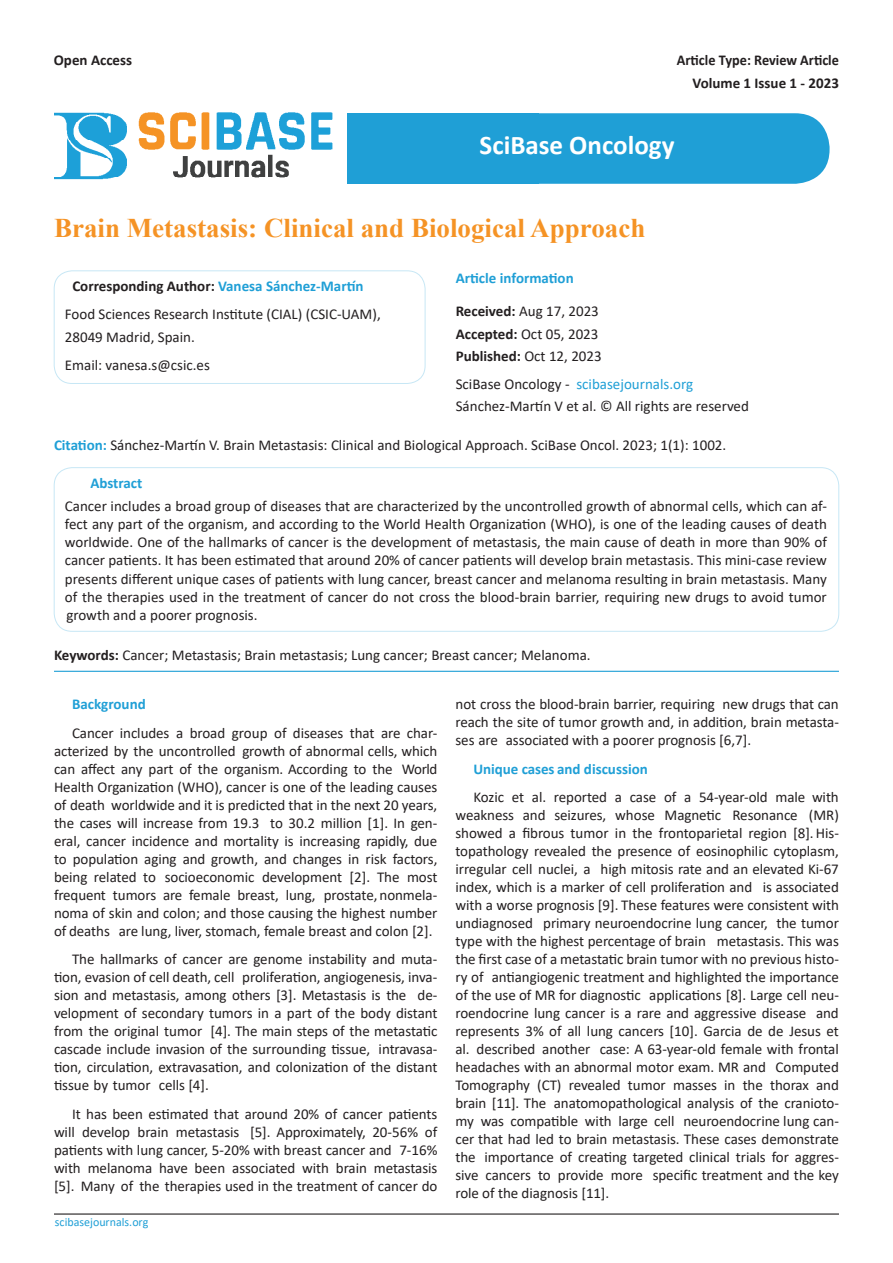
<style>
.page{position:relative;width:893px;height:1263px;background:#fff}
.page>*{position:absolute;margin:0;border:0;box-sizing:border-box;transform-origin:0 0}
.t1{font:700 27px "Times New Roman";color:#f59325}
.t2{font:700 27px "Calibri";color:#fff}
.Body_Text{font:15px/18px "Calibri";color:#231f20;text-align:justify}
.Default{font:15px/18px "Calibri";color:#231f20;text-align:justify}
.t3{font:700 15px "Calibri";color:#231f20}
.Body_Text-2{font:700 15px "Calibri";color:#1f9fd6}
.t4{font:700 15px "Calibri";color:#231f20;scale:.95 1}
.t5{font:12px "Calibri";color:#1f9fd6}
.s1{color:#1f9fd6}
.s2{font-weight:700}
.s3{font-weight:700;color:#1f9fd6}
</style>
<div class="page">
<div style="left:403px;top:113px;width:427px;height:71px;background:#1f9fd6;border-radius:34px"></div>
<img style="left:54px;top:112px;width:294px;height:72px">
<div style="left:348px;top:113px;width:191px;height:71px;background:#1f9fd6"></div>
<div style="left:54px;top:271px;width:371px;height:113px;border:1px solid #c7e7f5;border-radius:18px"></div>
<div style="left:54px;top:467px;width:785px;height:164px;border:1px solid #c7e7f5;border-radius:18px"></div>
<hr style="left:54px;top:1213px;width:785px;height:1px;background:#231f20">
<hr style="left:54px;top:671px;width:785px;height:1px;background:#1f9fd6">
<p class="t3" style="left:54px;top:50px;width:80px">Open Access</p>
<p class="t4" style="left:677px;top:50px;width:172px">Article Type: Review Article</p>
<p class="t3" style="left:692px;top:72px;width:148px">Volume 1 Issue 1 - 2023</p>
<p class="t2" style="left:480px;top:125px;width:196px">SciBase Oncology</p>
<p class="t1" style="left:54px;top:208px;width:593px">Brain Metastasis: Clinical and Biological Approach</p>
<p class="t3" style="left:72px;top:276px;width:293px">Corresponding Author: <span class="s1">Vanesa Sánchez-Martín</span></p>
<p class="Body_Text" style="left:65px;top:303px;width:317px;line-height:22.5px">Food Sciences Research Institute (CIAL) (CSIC-UAM),<br>28049 Madrid, Spain.</p>
<p class="Body_Text" style="left:65px;top:355px;width:147px">Email: vanesa.s@csic.es</p>
<p class="Body_Text-2" style="left:456px;top:267px;width:120px">Article information</p>
<p class="Body_Text" style="left:456px;top:299px;width:148px;line-height:22.5px;text-align:left"><span class="s2">Received:</span> Aug 17, 2023<br><span class="s2">Accepted:</span> Oct 05, 2023<br><span class="s2">Published:</span> Oct 12, 2023</p>
<p class="Body_Text" style="left:456px;top:372px;width:295px;line-height:22.5px">SciBase Oncology - <span class="s1">scibasejournals.org<br></span>Sánchez-Martín V et al. © All rights are reserved</p>
<p class="Body_Text" style="left:54px;top:435px;width:674px"><span class="s3">Citation:</span> Sánchez-Martín V. Brain Metastasis: Clinical and Biological Approach. SciBase Oncol. 2023; 1(1): 1002.</p>
<p class="Body_Text-2" style="left:90px;top:472px;width:53px">Abstract</p>
<p class="Default" style="left:65px;top:497px;width:763px">Cancer includes a broad group of diseases that are characterized by the uncontrolled growth of abnormal cells, which can af&shy;fect any part of the organism, and according to the World Health Organization (WHO), is one of the leading causes of death worldwide. One of the hallmarks of cancer is the development of metastasis, the main cause of death in more than 90% of cancer patients. It has been estimated that around 20% of cancer patients will develop brain metastasis. This mini-case review presents different unique cases of patients with lung cancer, breast cancer and melanoma resulting in brain metastasis. Many of the therapies used in the treatment of cancer do not cross the blood-brain barrier, requiring new drugs to avoid tumor growth and a poorer prognosis.</p>
<p class="Body_Text" style="left:54px;top:646px;width:538px"><span class="s2">Keywords:</span> Cancer; Metastasis; Brain metastasis; Lung cancer; Breast cancer; Melanoma.</p>
<p class="Body_Text-2" style="left:72px;top:693px;width:75px">Background</p>
<p class="Body_Text" style="left:54px;top:723px;width:385px;text-indent:18px">Cancer includes a broad group of diseases that are char&shy;acterized by the uncontrolled growth of abnormal cells, which can affect any part of the organism. According to the World Health Organization (WHO), cancer is one of the leading causes of death worldwide and it is predicted that in the next 20 years, the cases will increase from 19.3 to 30.2 million [1]. In gen&shy;eral, cancer incidence and mortality is increasing rapidly, due to population aging and growth, and changes in risk factors, being related to socioeconomic development [2]. The most frequent tumors are female breast, lung, prostate, nonmela&shy;noma of skin and colon; and those causing the highest number of deaths are lung, liver, stomach, female breast and colon [2].</p>
<p class="Body_Text" style="left:54px;top:950px;width:385px;text-indent:18px">The hallmarks of cancer are genome instability and muta&shy;tion, evasion of cell death, cell proliferation, angiogenesis, inva&shy;sion and metastasis, among others [3]. Metastasis is the de&shy;velopment of secondary tumors in a part of the body distant from the original tumor [4]. The main steps of the metastatic cascade include invasion of the surrounding tissue, intravasa&shy;tion, circulation, extravasation, and colonization of the distant tissue by tumor cells [4].</p>
<p class="Body_Text" style="left:54px;top:1105px;width:385px;text-indent:18px">It has been estimated that around 20% of cancer patients will develop brain metastasis [5]. Approximately, 20-56% of patients with lung cancer, 5-20% with breast cancer and 7-16% with melanoma have been associated with brain metastasis [5]. Many of the therapies used in the treatment of cancer do</p>
<p class="Body_Text" style="left:455px;top:694px;width:385px">not cross the blood-brain barrier, requiring new drugs that can reach the site of tumor growth and, in addition, brain metasta&shy;ses are associated with a poorer prognosis [6,7].</p>
<p class="Body_Text-2" style="left:473px;top:758px;width:176px">Unique cases and discussion</p>
<p class="Body_Text" style="left:455px;top:788px;width:385px;text-indent:18px">Kozic et al. reported a case of a 54-year-old male with weakness and seizures, whose Magnetic Resonance (MR) showed a fibrous tumor in the frontoparietal region [8]. His&shy;topathology revealed the presence of eosinophilic cytoplasm, irregular cell nuclei, a high mitosis rate and an elevated Ki-67 index, which is a marker of cell proliferation and is associated with a worse prognosis [9]. These features were consistent with undiagnosed primary neuroendocrine lung cancer, the tumor type with the highest percentage of brain metastasis. This was the first case of a metastatic brain tumor with no previous histo&shy;ry of antiangiogenic treatment and highlighted the importance of the use of MR for diagnostic applications [8]. Large cell neu&shy;roendocrine lung cancer is a rare and aggressive disease and represents 3% of all lung cancers [10]. Garcia de de Jesus et al. described another case: A 63-year-old female with frontal headaches with an abnormal motor exam. MR and Computed Tomography (CT) revealed tumor masses in the thorax and brain [11]. The anatomopathological analysis of the cranioto&shy;my was compatible with large cell neuroendocrine lung can&shy;cer that had led to brain metastasis. These cases demonstrate the importance of creating targeted clinical trials for aggres&shy;sive cancers to provide more specific treatment and the key role of the diagnosis [11].</p>
<p class="t5" style="left:55px;top:1214px;width:95px">scibasejournals.org</p>
</div>
